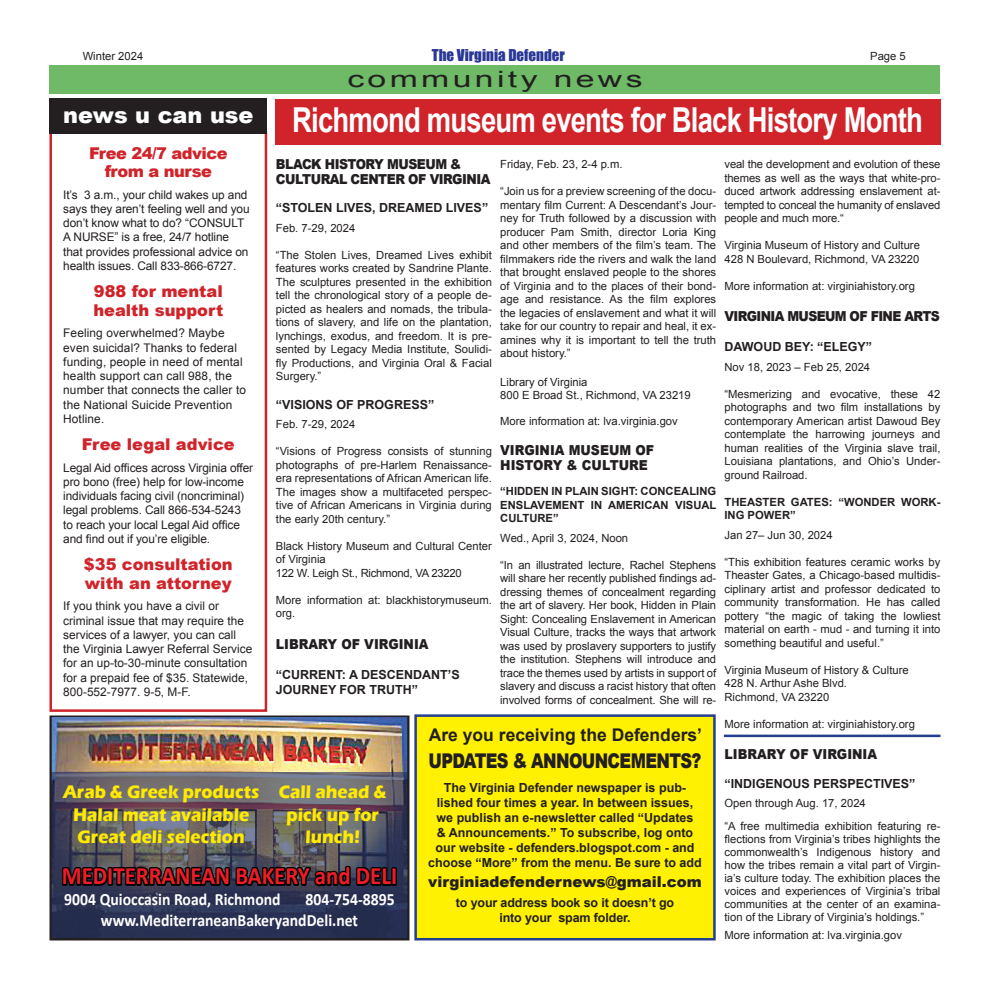
<style>
.page{position:relative;width:990px;height:990px;background:#fff}
.page>*{position:absolute;margin:0;border:0;box-sizing:border-box;transform-origin:0 0}
.t1{font:700 34.38px "Arial";letter-spacing:-.03em;color:#fff;scale:.8 1}
.t2{font:700 25px "Calibri";color:#ee1c26;scale:.91 1}
.t3{font:22.5px "Arial";letter-spacing:.1em;color:#231f20;scale:1.5 1}
.t4{font:900 22.38px "Arial";color:#fff}
.t5{font:900 20.25px "Arial";letter-spacing:-.04em;color:#231f20;scale:.8 1}
.t6{font:700 18.75px/22.5px "Eras ITC";color:#ffea01;text-align:center;scale:.91 1}
.t7{font:700 17.5px "Arial";color:#231f20}
.t8{font:700 17.25px/20.6px "Calibri";color:#fff;scale:.91 1}
.t9{font:900 16.25px/18.8px "Arial";color:#d1232a}
.t10{font:900 16.25px/17.5px "Arial";letter-spacing:-.03em;color:#d1232a;text-align:center}
.t11{font:900 15px "Arial";color:#231f20}
.t12{font:15px "Impact";color:#293795}
.t13{font:900 13.75px/15px "Arial";letter-spacing:-.04em;color:#231f20;scale:.91 1}
.t14{font:900 13.75px/15px "Arial";color:#231f20;scale:.91 1}
.t15{font:700 12.5px/15px "Arial";color:#231f20;text-align:center}
.t16{font:11.88px/14.2px "Arial";color:#231f20}
.t17{font:11.25px/13.5px "Arial";color:#231f20;text-align:justify}
.t18{font:700 11.25px/13.5px "Arial";color:#231f20;text-align:justify}
</style>
<div class="page">
<div style="left:49px;top:131px;width:218px;height:581px;border:2px solid #d1232a"></div>
<div style="left:49px;top:98px;width:218px;height:36px;background:#231f20"></div>
<div style="left:49px;top:65px;width:891px;height:29px;background:#6eba66"></div>
<img style="left:51px;top:717px;width:357px;height:222px">
<svg style="left:59px;top:850px;width:340px;height:48px"></svg>
<div style="left:49px;top:715px;width:361px;height:226px;border:1px solid #231f20"></div>
<div style="left:416px;top:716px;width:298px;height:223px;background:#fff101"></div>
<div style="left:414px;top:714px;width:302px;height:227px;border:2px solid #253f8e"></div>
<div style="left:275px;top:99px;width:666px;height:45px;background:#d1232a"></div>
<hr style="left:724px;top:735px;width:217px;height:2px;background:#253f8e">
<p class="t17" style="left:83px;top:50px;width:62px">Winter 2024</p>
<h3 class="t12" style="left:432px;top:44px;width:135px">The Virginia Defender</h3>
<p class="t17" style="left:870px;top:50px;width:37px">Page 5</p>
<h3 class="t4" style="left:63px;top:98px;width:192px">news u can use</h3>
<h3 class="t3" style="left:347px;top:65px;width:198px">community news</h3>
<h1 class="t1" style="left:292px;top:97px;width:790px">Richmond museum events for Black History Month</h1>
<h3 class="t10" style="left:89px;top:144px;width:140px">Free 24/7 advice from a nurse</h3>
<p class="t16" style="left:63px;top:187px;width:188px">It’s 3 a.m., your child wakes up and says they aren’t feeling well and you don’t know what to do? “CONSULT A NURSE” is a free, 24/7 hotline that provides professional advice on health issues. Call 833-866-6727.</p>
<h3 class="t9" style="left:93px;top:281px;width:131px">988 for mental health support</h3>
<p class="t16" style="left:63px;top:326px;width:184px">Feeling overwhelmed? Maybe even suicidal? Thanks to federal funding, people in need of mental health support can call 988, the number that connects the caller to the National Suicide Prevention<br>Hotline.</p>
<h3 class="t9" style="left:82px;top:434px;width:154px">Free legal advice</h3>
<p class="t16" style="left:63px;top:460px;width:191px">Legal Aid offices across Virginia offer pro bono (free) help for low-income individuals facing civil (noncriminal) legal problems. Call 866-534-5243 to reach your local Legal Aid office and find out if you’re eligible.</p>
<h3 class="t9" style="left:84px;top:554px;width:150px">$35 consultation with an attorney</h3>
<p class="t16" style="left:63px;top:599px;width:191px">If you think you have a civil or criminal issue that may require the services of a lawyer, you can call the Virginia Lawyer Referral Service for an up-to-30-minute consultation for a prepaid fee of $35. Statewide, 800-552-7977. 9-5, M-F.</p>
<p class="t13" style="left:276px;top:156px;width:237px">BLACK HISTORY MUSEUM &amp;<br>CULTURAL CENTER OF VIRGINIA</p>
<p class="t15" style="left:276px;top:201px;width:214px">“STOLEN LIVES, DREAMED LIVES”</p>
<p class="t17" style="left:276px;top:221px;width:81px">Feb. 7-29, 2024</p>
<p class="t17" style="left:276px;top:248px;width:217px">“The Stolen Lives, Dreamed Lives exhibit features works created by Sandrine Plante.<br>The sculptures presented in the exhibition tell the chronological story of a people de&shy;picted as healers and nomads, the tribula&shy;tions of slavery, and life on the plantation, lynchings, exodus, and freedom. It is pre&shy;sented by Legacy Media Institute, Soulidi&shy;fly Productions, and Virginia Oral &amp; Facial Surgery.”</p>
<p class="t15" style="left:276px;top:397px;width:160px">“VISIONS OF PROGRESS”</p>
<p class="t17" style="left:276px;top:418px;width:81px">Feb. 7-29, 2024</p>
<p class="t17" style="left:276px;top:445px;width:217px">“Visions of Progress consists of stunning photographs of pre-Harlem Renaissance&shy;era representations of African American life.<br>The images show a multifaceted perspec&shy;tive of African Americans in Virginia during the early 20th century.”</p>
<p class="t17" style="left:276px;top:539px;width:217px;text-align:left">Black History Museum and Cultural Center of Virginia<br>122 W. Leigh St., Richmond, VA 23220</p>
<p class="t17" style="left:276px;top:593px;width:217px">More information at: blackhistorymuseum. org.</p>
<p class="t14" style="left:276px;top:636px;width:169px">LIBRARY OF VIRGINIA</p>
<p class="t15" style="left:276px;top:667px;width:185px;text-align:left">“CURRENT: A DESCENDANT’S<br>JOURNEY FOR TRUTH”</p>
<p class="t17" style="left:724px;top:158px;width:217px">veal the development and evolution of these themes as well as the ways that white-pro&shy;duced artwork addressing enslavement at&shy;tempted to conceal the humanity of enslaved people and much more.“</p>
<p class="t17" style="left:724px;top:239px;width:197px">Virginia Museum of History and Culture<br>428 N Boulevard, Richmond, VA 23220</p>
<p class="t17" style="left:724px;top:279px;width:192px">More information at: virginiahistory.org</p>
<p class="t13" style="left:724px;top:308px;width:238px">VIRGINIA MUSEUM OF FINE ARTS</p>
<p class="t15" style="left:724px;top:340px;width:149px">DAWOUD BEY: “ELEGY”</p>
<p class="t17" style="left:724px;top:360px;width:147px">Nov 18, 2023 – Feb 25, 2024</p>
<p class="t17" style="left:724px;top:387px;width:217px">“Mesmerizing and evocative, these 42 photographs and two film installations by contemporary American artist Dawoud Bey contemplate the harrowing journeys and human realities of the Virginia slave trail, Louisiana plantations, and Ohio’s Under&shy;ground Railroad.</p>
<p class="t18" style="left:724px;top:495px;width:217px">THEASTER GATES: “WONDER WORK-<br>ING POWER”</p>
<p class="t17" style="left:724px;top:528px;width:110px">Jan 27– Jun 30, 2024</p>
<p class="t17" style="left:724px;top:555px;width:218px">“This exhibition features ceramic works by Theaster Gates, a Chicago-based multidis&shy;ciplinary artist and professor dedicated to community transformation. He has called pottery “the magic of taking the lowliest material on earth - mud - and turning it into something beautiful and useful.”</p>
<p class="t17" style="left:724px;top:663px;width:186px;text-align:left">Virginia Museum of History &amp; Culture<br>428 N. Arthur Ashe Blvd.<br>Richmond, VA 23220</p>
<p class="t17" style="left:724px;top:717px;width:192px">More information at: virginiahistory.org</p>
<p class="t14" style="left:724px;top:746px;width:169px">LIBRARY OF VIRGINIA</p>
<p class="t15" style="left:724px;top:776px;width:193px">“INDIGENOUS PERSPECTIVES”</p>
<p class="t17" style="left:724px;top:792px;width:217px;line-height:22.5px">Open through Aug. 17, 2024<br>“A free multimedia exhibition featuring re-</p>
<p class="t17" style="left:724px;top:832px;width:217px;line-height:13px">flections from Virginia’s tribes highlights the commonwealth’s Indigenous history and how the tribes remain a vital part of Virgin&shy;ia’s culture today. The exhibition places the voices and experiences of Virginia’s tribal communities at the center of an examina&shy;tion of the Library of Virginia’s holdings.”</p>
<p class="t17" style="left:724px;top:928px;width:179px">More information at: lva.virginia.gov</p>
<p class="t17" style="left:500px;top:158px;width:124px">Friday, Feb. 23, 2-4 p.m.</p>
<p class="t17" style="left:500px;top:185px;width:218px">“Join us for a preview screening of the docu&shy;mentary film Current: A Descendant’s Jour&shy;ney for Truth followed by a discussion with producer Pam Smith, director Loria King and other members of the film’s team. The filmmakers ride the rivers and walk the land that brought enslaved people to the shores of Virginia and to the places of their bond&shy;age and resistance. As the film explores the legacies of enslavement and what it will take for our country to repair and heal, it ex&shy;amines why it is important to tell the truth about history.”</p>
<p class="t17" style="left:500px;top:375px;width:192px">Library of Virginia<br>800 E Broad St., Richmond, VA 23219</p>
<p class="t17" style="left:500px;top:414px;width:179px">More information at: lva.virginia.gov</p>
<p class="t14" style="left:500px;top:442px;width:171px">VIRGINIA MUSEUM OF<br>HISTORY &amp; CULTURE</p>
<p class="t18" style="left:500px;top:485px;width:218px">“HIDDEN IN PLAIN SIGHT: CONCEALING ENSLAVEMENT IN AMERICAN VISUAL CULTURE”</p>
<p class="t17" style="left:500px;top:531px;width:129px">Wed., April 3, 2024, Noon</p>
<p class="t17" style="left:500px;top:558px;width:217px">“In an illustrated lecture, Rachel Stephens will share her recently published findings ad&shy;dressing themes of concealment regarding the art of slavery. Her book, Hidden in Plain Sight: Concealing Enslavement in American Visual Culture, tracks the ways that artwork was used by proslavery supporters to justify the institution. Stephens will introduce and trace the themes used by artists in support of slavery and discuss a racist history that often involved forms of concealment. She will re-</p>
<h3 class="t7" style="left:429px;top:723px;width:275px">Are you receiving the Defenders’</h3>
<h3 class="t5" style="left:429px;top:746px;width:343px">UPDATES &amp; ANNOUNCEMENTS?</h3>
<p class="t15" style="left:428px;top:781px;width:275px">The Virginia Defender newspaper is pub&shy;lished four times a year. In between issues, we publish an e-newsletter called “Updates<br>&amp; Announcements.” To subscribe, log onto our website - defenders.blogspot.com - and choose “More” from the menu. Be sure to add</p>
<h3 class="t11" style="left:428px;top:871px;width:275px">virginiadefendernews@gmail.com</h3>
<p class="t15" style="left:456px;top:896px;width:220px">to your address book so it doesn’t go into your spam folder.</p>
<h3 class="t6" style="left:63px;top:781px;width:217px">Arab &amp; Greek products<br>Halal meat available<br>Great deli selection</h3>
<h3 class="t6" style="left:279px;top:781px;width:120px">Call ahead &amp; pick up for lunch!</h3>
<h2 class="t2" style="left:62px;top:858px;width:370px">MEDITERRANEAN BAKERY and DELI</h2>
<h3 class="t8" style="left:64px;top:889px;width:239px">9004 Quioccasin Road, Richmond</h3>
<h3 class="t8" style="left:101px;top:889px;width:324px;text-indent:205px">804-754-8895 www.MediterraneanBakeryandDeli.net</h3>
</div>
